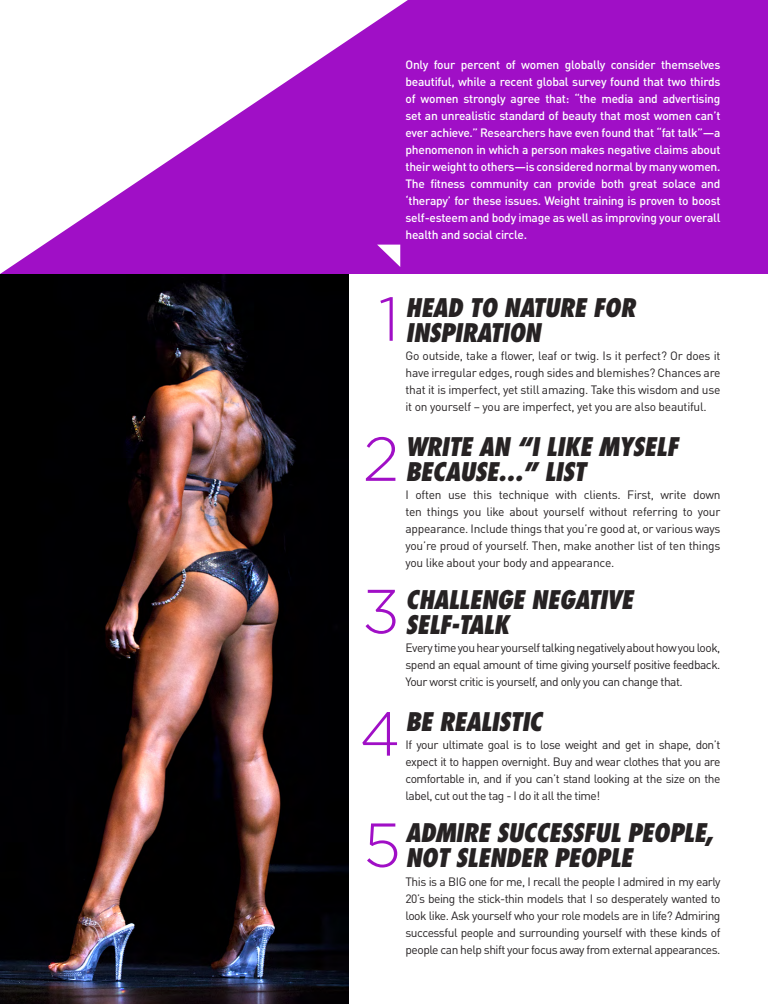
<style>
.page{position:relative;width:768px;height:1004px;background:#fff}
.page>*{position:absolute;margin:0;border:0;box-sizing:border-box;transform-origin:0 0}
.t1{font:300 61.9px "Gotham";color:#a00fc6}
.t2{font:italic 800 condensed 25px "Futura";letter-spacing:-.02em;color:#262223}
.t3{font:12px/17px "DINOT";letter-spacing:-.04em;color:#262223;text-align:justify}
.t4{font:500 12px/17px "DINOT";letter-spacing:-.02em;color:#fff;text-align:justify}
</style>
<div class="page">
<img style="left:0;top:274px;width:349px;height:730px">
<div style="left:0;top:0;width:768px;height:274px;background:#a00fc6"></div>
<svg style="left:0;top:0;width:408px;height:274px;fill:#fff"></svg>
<svg style="left:377px;top:245px;width:23px;height:22px"></svg>
<p class="t4" style="left:406px;top:56px;width:317px">Only four percent of women globally consider themselves beautiful, while a recent global survey found that two thirds of women strongly agree that: “the media and advertising set an unrealistic standard of beauty that most women can’t ever achieve.” Researchers have even found that “fat talk”—a phenomenon in which a person makes negative claims about their weight to others—is considered normal by many women.<br>The fitness community can provide both great solace and ‘therapy’ for these issues. Weight training is proven to boost self-esteem and body image as well as improving your overall health and social circle.</p>
<p class="t1" style="left:379px;top:280px;width:22px">1</p>
<p class="t1" style="left:363px;top:420px;width:38px">2</p>
<p class="t1" style="left:362px;top:572px;width:39px">3</p>
<p class="t2" style="left:406px;top:291px;width:231px">HEAD TO NATURE FOR</p>
<p class="t2" style="left:406px;top:316px;width:137px">INSPIRATION</p>
<p class="t3" style="left:406px;top:347px;width:316px">Go outside, take a flower, leaf or twig. Is it perfect? Or does it have irregular edges, rough sides and blemishes? Chances are that it is imperfect, yet still amazing. Take this wisdom and use it on yourself – you are imperfect, yet you are also beautiful.</p>
<p class="t2" style="left:406px;top:430px;width:274px">WRITE AN “I LIKE MYSELF</p>
<p class="t2" style="left:406px;top:455px;width:182px">BECAUSE…” LIST</p>
<p class="t3" style="left:406px;top:486px;width:317px">I often use this technique with clients. First, write down ten things you like about yourself without referring to your appearance. Include things that you’re good at, or various ways you’re proud of yourself. Then, make another list of ten things you like about your body and appearance.</p>
<p class="t2" style="left:406px;top:583px;width:229px">CHALLENGE NEGATIVE</p>
<p class="t2" style="left:406px;top:608px;width:105px">SELF-TALK</p>
<p class="t3" style="left:406px;top:639px;width:317px">Every time you hear yourself talking negatively about how you look, spend an equal amount of time giving yourself positive feedback.<br>Your worst critic is yourself, and only you can change that.</p>
<p class="t1" style="left:359px;top:695px;width:43px">4</p>
<p class="t1" style="left:364px;top:806px;width:39px">5</p>
<p class="t2" style="left:406px;top:706px;width:138px">BE REALISTIC</p>
<p class="t3" style="left:406px;top:736px;width:317px">If your ultimate goal is to lose weight and get in shape, don’t expect it to happen overnight. Buy and wear clothes that you are comfortable in, and if you can’t stand looking at the size on the label, cut out the tag - I do it all the time!</p>
<p class="t2" style="left:406px;top:817px;width:309px">ADMIRE SUCCESSFUL PEOPLE,</p>
<p class="t2" style="left:406px;top:842px;width:229px">NOT SLENDER PEOPLE</p>
<p class="t3" style="left:406px;top:873px;width:317px">This is a BIG one for me, I recall the people I admired in my early 20’s being the stick-thin models that I so desperately wanted to look like. Ask yourself who your role models are in life? Admiring successful people and surrounding yourself with these kinds of people can help shift your focus away from external appearances.</p>
</div>
